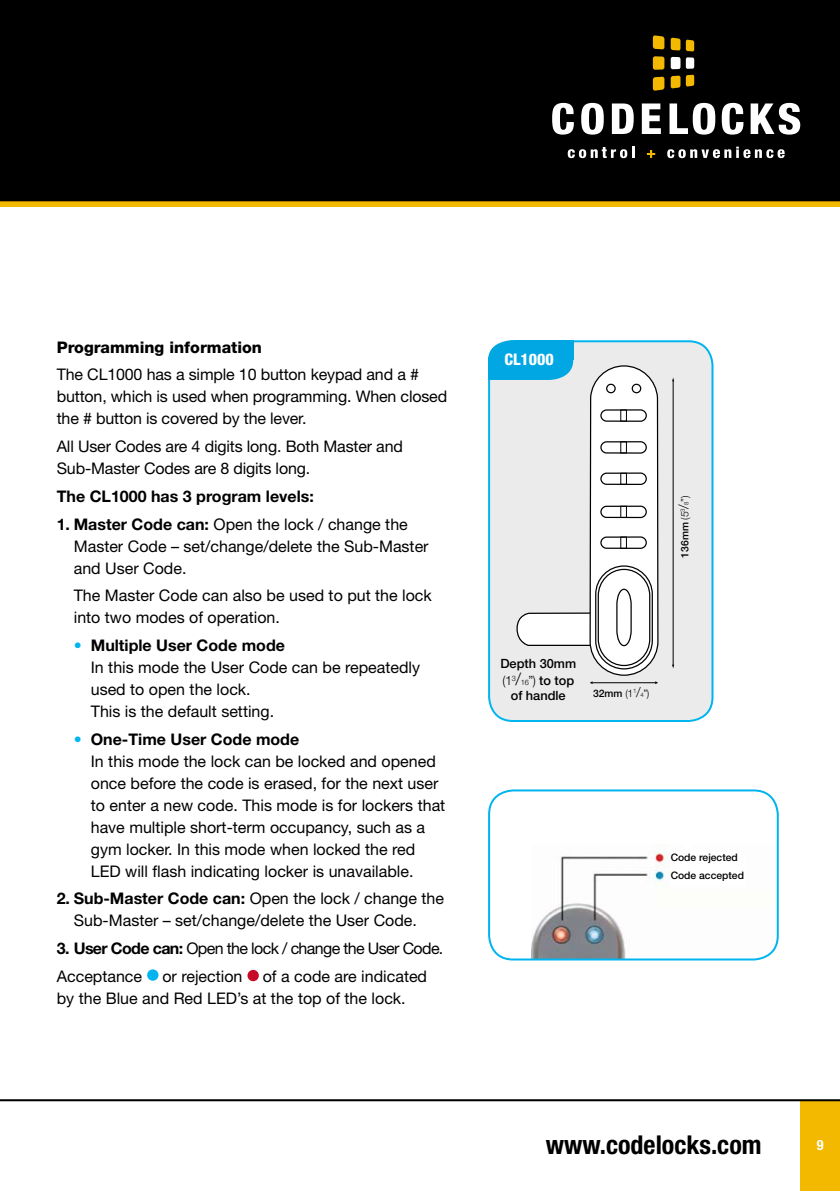
<style>
.page{position:relative;width:840px;height:1191px;background:#fff}
.page>*{position:absolute;margin:0;border:0;box-sizing:border-box;transform-origin:0 0}
.t1{font:700 condensed 26px "Helvetica Neue";color:#000}
.t2{font:300 17px "Helvetica Neue";color:#000}
.t3{font:16px/22px "Helvetica Neue";color:#000}
.t4{font:16px/27.6px "Helvetica Neue";letter-spacing:-.04em;color:#000}
.t5{font:700 16px "Helvetica Neue";color:#000}
.t6{font:800 16px "Helvetica Neue";color:#000}
.t7{font:800 condensed 16px "Helvetica Neue";color:#fff}
.t8{font:300 13.8px "Helvetica Neue";color:#000}
.t9{font:500 12.8px/17px "Helvetica Neue";color:#000}
.t10{font:500 10.4px/18.6px "Helvetica Neue";color:#000}
.s1{font-weight:700}
.s2{font-weight:700;color:#00b5ef}
.s3{font-weight:300}
.s4{font-weight:300;font-size:6px}
.s5{font-weight:300;font-size:7.4px}
</style>
<div class="page">
<div style="left:0;top:0;width:839px;height:204px;background:#000"></div>
<div style="left:0;top:201px;width:839px;height:6px;background:#f3b800"></div>
<div style="left:799px;top:1100px;width:40px;height:91px;background:#f3b800"></div>
<div style="left:489px;top:341px;width:223px;height:380px;background:#ebebeb;border-radius:24px"></div>
<div style="left:488px;top:340px;width:225px;height:382px;border:2px solid #00b5ef;border-radius:24px"></div>
<div style="left:147px;top:969px;width:11px;height:11px;background:#00b5ef;border-radius:50%"></div>
<div style="left:247px;top:970px;width:12px;height:11px;background:#c60a27;border-radius:50%"></div>
<hr style="left:672px;top:380px;width:1px;height:286px;background:#000">
<hr style="left:0;top:1099px;width:839px;height:2px;background:#000">
<img style="left:531px;top:844px;width:246px;height:115px">
<div style="left:488px;top:789px;width:290px;height:171px;border:2px solid #00b5ef;border-radius:24px"></div>
<svg style="left:488px;top:340px;width:170px;height:344px"></svg>
<div style="left:488px;top:358px;width:50px;height:22px;background:#00a7e2"></div>
<div style="left:515px;top:340px;width:58px;height:20px;background:#00a7e2"></div>
<svg style="left:685px;top:57px;width:8px;height:12px"></svg>
<div style="left:670px;top:57px;width:10px;height:12px;background:#fff;border-radius:2px"></div>
<svg style="left:670px;top:75px;width:23px;height:13px"></svg>
<svg style="left:652px;top:77px;width:12px;height:14px"></svg>
<div style="left:652px;top:56px;width:12px;height:14px;background:#f3b800;border-radius:2px"></div>
<svg style="left:670px;top:38px;width:23px;height:13px"></svg>
<svg style="left:652px;top:35px;width:12px;height:14px"></svg>
<svg style="left:552px;top:103px;width:21px;height:32px"></svg>
<svg style="left:581px;top:103px;width:22px;height:32px"></svg>
<svg style="left:611px;top:103px;width:22px;height:31px"></svg>
<svg style="left:641px;top:103px;width:19px;height:31px"></svg>
<svg style="left:669px;top:103px;width:46px;height:32px"></svg>
<svg style="left:721px;top:103px;width:22px;height:32px"></svg>
<svg style="left:750px;top:103px;width:49px;height:32px"></svg>
<svg style="left:646px;top:150px;width:8px;height:8px"></svg>
<svg style="left:567px;top:147px;width:67px;height:11px"></svg>
<svg style="left:667px;top:147px;width:117px;height:11px"></svg>
<div style="left:620px;top:409px;width:6px;height:13px;border:1px solid #000"></div>
<div style="left:620px;top:441px;width:6px;height:12px;border:1px solid #000"></div>
<div style="left:620px;top:473px;width:6px;height:12px;border:1px solid #000"></div>
<div style="left:620px;top:506px;width:6px;height:12px;border:1px solid #000"></div>
<div style="left:620px;top:536px;width:6px;height:13px;border:1px solid #000"></div>
<p class="t6" style="left:57px;top:337px;width:207px">Programming information</p>
<p class="t3" style="left:57px;top:363px;width:392px">The CL1000 has a simple 10 button keypad and a # button, which is used when programming. When closed the # button is covered by the lever.</p>
<p class="t3" style="left:57px;top:435px;width:347px">All User Codes are 4 digits long. Both Master and<br>Sub-Master Codes are 8 digits long.</p>
<p class="t5" style="left:57px;top:486px;width:258px">The CL1000 has 3 program levels:</p>
<p class="t3" style="left:74px;top:512px;width:356px;text-indent:-17px"><span class="s1">1. Master Code can:</span> Open the lock / change the<br>Master Code – set/change/delete the Sub-Master and User Code.</p>
<p class="t3" style="left:74px;top:584px;width:359px">The Master Code can also be used to put the lock into two modes of operation.</p>
<p class="t3" style="left:91px;top:634px;width:330px;text-indent:-17px"><span class="s2">•</span> <span class="s1">Multiple User Code mode<br></span>In this mode the User Code can be repeatedly used to open the lock.<br>This is the default setting.</p>
<p class="t3" style="left:91px;top:727px;width:356px;text-indent:-17px"><span class="s2">•</span> <span class="s1">One-Time User Code mode<br></span>In this mode the lock can be locked and opened once before the code is erased, for the next user to enter a new code. This mode is for lockers that have multiple short-term occupancy, such as a gym locker. In this mode when locked the red LED will flash indicating locker is unavailable.</p>
<p class="t3" style="left:74px;top:887px;width:371px;text-indent:-17px"><span class="s1">2. Sub-Master Code can:</span> Open the lock / change the<br>Sub-Master – set/change/delete the User Code.</p>
<p class="t4" style="left:57px;top:934px;width:388px"><span class="s1">3. User Code can:</span> Open the lock / change the User Code.<br>Acceptance</p>
<p class="t3" style="left:57px;top:964px;width:371px;text-indent:206px">of a code are indicated by the Blue and Red LED’s at the top of the lock.</p>
<p class="t3" style="left:162px;top:964px;width:81px">or rejection</p>
<p class="t7" style="left:504px;top:350px;width:51px">CL1000</p>
<p class="t10" style="left:674px;top:557px;width:63px;rotate:-90deg">136mm <span class="s3">(5</span><sup>3</sup> <span class="s4">8</span><span class="s3">”)</span></p>
<p class="t8" style="left:674px;top:509px;width:6px;rotate:-90deg">/</p>
<p class="t9" style="left:500px;top:654px;width:77px">Depth 30mm <span class="s3">(1</span><sup>3</sup> <span class="s5">16</span><span class="s3">”)</span> to top</p>
<p class="t2" style="left:515px;top:668px;width:7px">/</p>
<p class="t9" style="left:510px;top:687px;width:56px">of handle</p>
<p class="t8" style="left:636px;top:683px;width:6px">/</p>
<p class="t10" style="left:593px;top:683px;width:58px">32mm <span class="s3">(1</span><sup>1</sup> <span class="s4">4</span><span class="s3">”)</span></p>
<p class="t10" style="left:670px;top:847px;width:75px">Code rejected<br>Code accepted</p>
<h1 class="t1" style="left:545px;top:1129px;width:217px">www.codelocks.com</h1>
</div>
